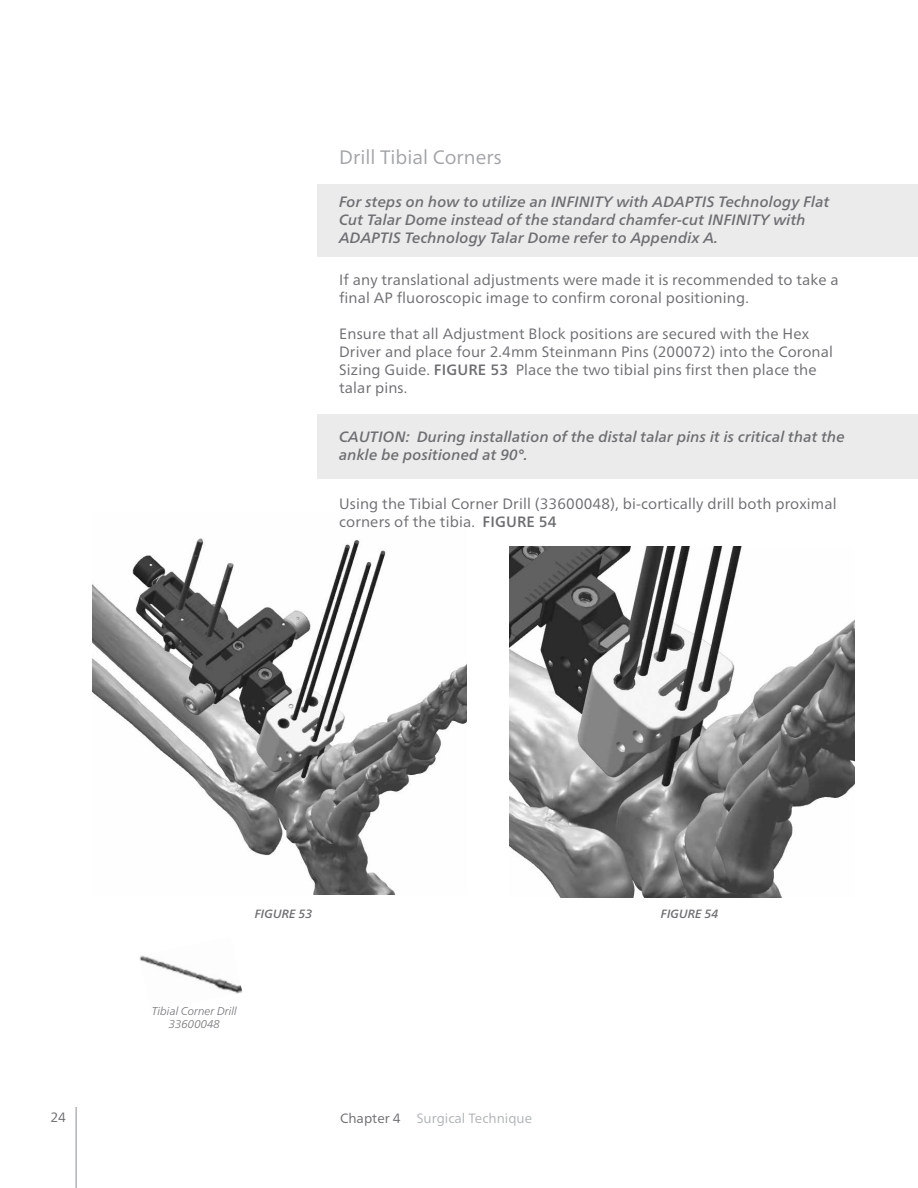
<style>
.page{position:relative;width:918px;height:1188px;background:#fff}
.page>*{position:absolute;margin:0;border:0;box-sizing:border-box;transform-origin:0 0}
.t1{font:19.5px "Frutiger Neue LT Pro";color:#a3a5a8}
.t2{font:15px/18px "Frutiger Neue LT Pro";letter-spacing:.01em;color:#6d6e71}
.t3{font:italic 500 15px/18px "Frutiger Neue LT Pro";letter-spacing:.01em;color:#6d6e71}
.t4{font:13.5px "Frutiger Neue LT Pro";color:#b1b4b6}
.t5{font:13.5px "Frutiger Neue LT Pro";color:#6d6e71}
.t6{font:italic 500 12px "Frutiger Neue LT Pro";color:#6d6e71}
.t7{font:italic 300 11.25px/13.5px "Frutiger Neue LT Pro";color:#6d6e71;text-align:center}
.s1{font-weight:500}
.s2{color:#6d6e71}
</style>
<div class="page">
<div style="left:318px;top:184px;width:600px;height:72px;background:#ebebec"></div>
<div style="left:318px;top:414px;width:600px;height:65px;background:#ebebec"></div>
<hr style="left:76px;top:1107px;width:1px;height:81px;background:#939598">
<img style="left:93px;top:538px;width:373px;height:357px">
<img style="left:510px;top:546px;width:345px;height:351px">
<img style="left:139px;top:955px;width:103px;height:39px">
<h1 class="t1" style="left:339px;top:146px;width:164px">Drill Tibial Corners</h1>
<p class="t3" style="left:339px;top:192px;width:492px">For steps on how to utilize an INFINITY with ADAPTIS Technology Flat<br>Cut Talar Dome instead of the standard chamfer-cut INFINITY with<br>ADAPTIS Technology Talar Dome refer to Appendix A.</p>
<p class="t2" style="left:339px;top:271px;width:501px">If any translational adjustments were made it is recommended to take a final AP fluoroscopic image to confirm coronal positioning.</p>
<p class="t2" style="left:339px;top:324px;width:496px">Ensure that all Adjustment Block positions are secured with the Hex Driver and place four 2.4mm Steinmann Pins (200072) into the Coronal Sizing Guide. <span class="s1">FIGURE 53</span> Place the two tibial pins first then place the talar pins.</p>
<p class="t3" style="left:339px;top:427px;width:507px">CAUTION: During installation of the distal talar pins it is critical that the ankle be positioned at 90°.</p>
<p class="t2" style="left:339px;top:494px;width:499px">Using the Tibial Corner Drill (33600048), bi-cortically drill both proximal corners of the tibia. <span class="s1">FIGURE 54</span></p>
<p class="t6" style="left:255px;top:907px;width:59px">FIGURE 53</p>
<p class="t6" style="left:661px;top:907px;width:59px">FIGURE 54</p>
<p class="t7" style="left:152px;top:1004px;width:87px">Tibial Corner Drill<br>33600048</p>
<p class="t5" style="left:50px;top:1109px;width:17px">24</p>
<p class="t4" style="left:340px;top:1110px;width:193px"><span class="s2">Chapter 4</span> Surgical Technique</p>
</div>
